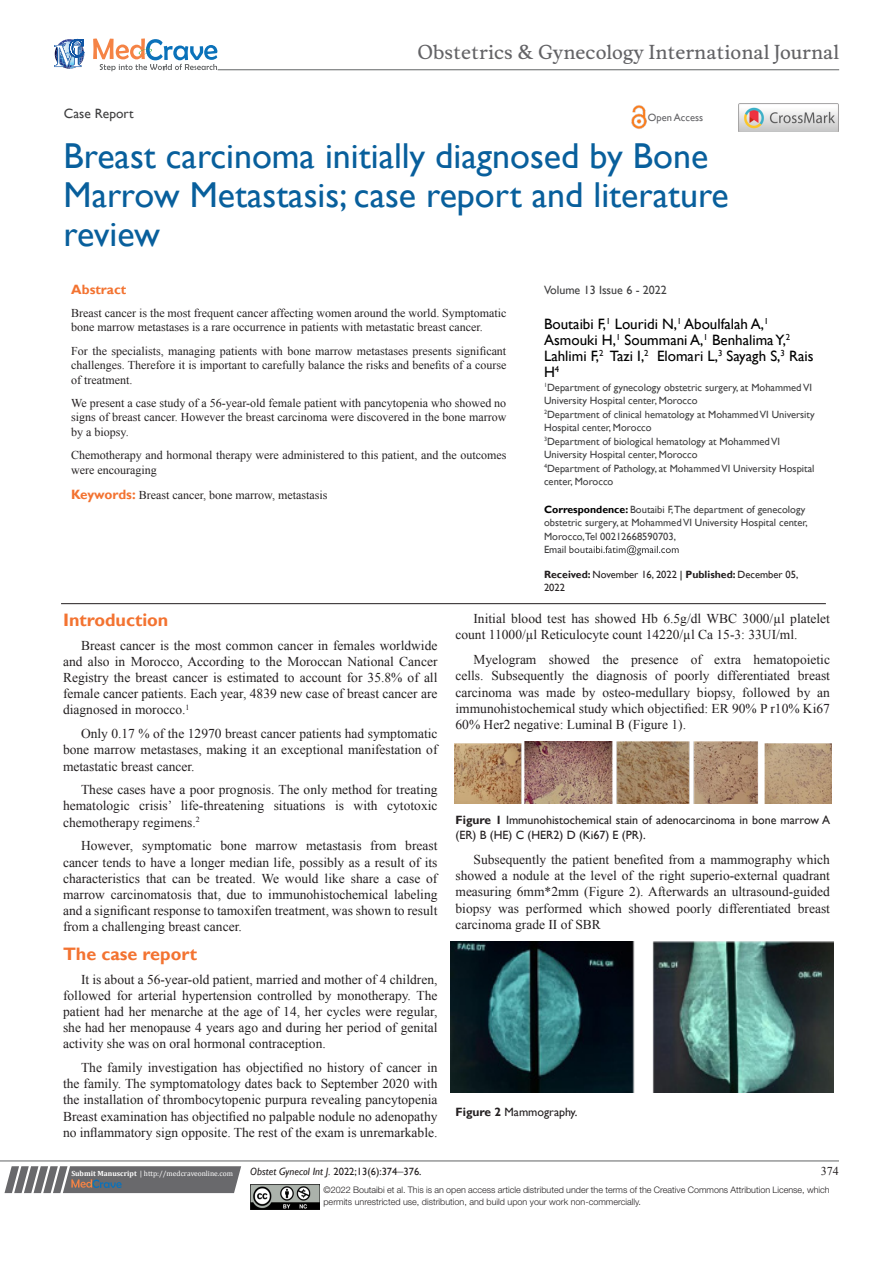
<style>
.page{position:relative;width:893px;height:1263px;background:#fff}
.page>*{position:absolute;margin:0;border:0;box-sizing:border-box;transform-origin:0 0}
.t1{font:36px/39px "Gill Sans";color:#085f9c}
.t2{font:18.6px "Musee";color:#636366}
.List_Paragraph{font:700 18px "Gill Sans";color:#f37331}
.t3{font:15px/16.2px "Gill Sans";color:#000}
.t4{font:13.5px/16.2px "Times New Roman";color:#231f20;text-align:justify}
.t5{font:13.5px "Gill Sans";color:#3e3e3f}
.t6{font:700 13.5px "Gill Sans";color:#f37331}
.t7{font:12px/14.4px "Times New Roman";color:#231f20}
.t8{font:12px/14.4px "Gill Sans";color:#231f20}
.t9{font:12px "Gill Sans";color:#3e3e3f}
.t10{font:10.5px/13.5px "Gill Sans";color:#3e3e3f}
.t11{font:10.5px/12.6px "Gill Sans";color:#231f20}
.t12{font:italic 10.5px "Gill Sans";color:#231f20}
.t13{font:10.5px "Gill Sans";color:#636366}
.t14{font:300 9px/12px "Helvetica Neue LT Std";color:#231f20}
.t15{font:7.5px "Cambria";color:#fff}
.s1{font-weight:700;color:#000}
.s2{font-weight:700}
.s3{color:#000}
.s4{font-family:"Gill Sans";font-weight:700;font-size:13.5px;color:#f37331}
.s5{font-style:normal}
.s6{font-family:"Times New Roman";font-style:normal;font-size:12px}
</style>
<div class="page">
<svg style="left:4px;top:1166px;width:237px;height:27px;background:#78787a"></svg>
<hr style="left:0;top:1161px;width:839px;height:1px;background:#626465">
<hr style="left:61px;top:603px;width:765px;height:1px;background:#231f20">
<img style="left:250px;top:1185px;width:69px;height:24px">
<svg style="left:569px;top:545px;width:110px;height:10px"></svg>
<svg style="left:54px;top:39px;width:30px;height:30px"></svg>
<svg style="left:93px;top:38px;width:124px;height:33px"></svg>
<hr style="left:218px;top:70px;width:621px;height:1px;background:#626465">
<img style="left:631px;top:105px;width:16px;height:24px">
<img style="left:739px;top:104px;width:99px;height:28px">
<img style="left:455px;top:741px;width:376px;height:62px">
<img style="left:451px;top:941px;width:382px;height:152px">
<p class="t2" style="left:417px;top:41px;width:423px">Obstetrics &amp; Gynecology International Journal</p>
<p class="t5" style="left:64px;top:105px;width:71px">Case Report</p>
<p class="t13" style="left:648px;top:112px;width:57px">Open Access</p>
<p class="t1" style="left:64px;top:137px;width:667px">Breast carcinoma initially diagnosed by Bone<br>Marrow Metastasis; case report and literature review</p>
<p class="t9" style="left:544px;top:283px;width:124px">Volume 13 Issue 6 - 2022</p>
<p class="t3" style="left:544px;top:316px;width:271px">Boutaibi F,<sup>1</sup> Louridi N,<sup>1</sup> Aboulfalah A,<sup>1<br></sup>Asmouki H,<sup>1</sup> Soummani A,<sup>1</sup> Benhalima Y,<sup>2<br></sup>Lahlimi F,<sup>2</sup> Tazi I,<sup>2</sup> Elomari L,<sup>3</sup> Sayagh S,<sup>3</sup> Rais<br>H<sup>4</sup></p>
<p class="t10" style="left:544px;top:381px;width:269px"><sup>1</sup>Department of gynecology obstetric surgery, at Mohammed VI<br>University Hospital center, Morocco</p>
<p class="t10" style="left:544px;top:408px;width:272px"><sup>2</sup>Department of clinical hematology at Mohammed VI University<br>Hospital center, Morocco</p>
<p class="t10" style="left:544px;top:435px;width:238px"><sup>3</sup>Department of biological hematology at Mohammed VI<br>University Hospital center, Morocco</p>
<p class="t10" style="left:544px;top:462px;width:272px"><sup>4</sup>Department of Pathology, at Mohammed VI University Hospital center, Morocco</p>
<p class="t10" style="left:544px;top:502px;width:265px"><span class="s1">Correspondence:</span> Boutaibi F,The department of genecology obstetric surgery, at Mohammed VI University Hospital center,<br>Morocco,Tel 00212668590703,</p>
<p class="t10" style="left:544px;top:543px;width:24px">Email</p>
<p class="t11" style="left:544px;top:568px;width:256px"><span class="s2">Received:</span> November 16, 2022 <span class="s3">|</span> <span class="s2">Published:</span> December 05,<br>2022</p>
<p class="t6" style="left:71px;top:281px;width:57px">Abstract</p>
<p class="t7" style="left:71px;top:306px;width:437px">Breast cancer is the most frequent cancer affecting women around the world. Symptomatic bone marrow metastases is a rare occurrence in patients with metastatic breast cancer.</p>
<p class="t7" style="left:71px;top:343px;width:437px;text-align:justify">For the specialists, managing patients with bone marrow metastases presents significant challenges. Therefore it is important to carefully balance the risks and benefits of a course of treatment.</p>
<p class="t7" style="left:71px;top:396px;width:437px;text-align:justify">We present a case study of a 56-year-old female patient with pancytopenia who showed no signs of breast cancer. However the breast carcinoma were discovered in the bone marrow by a biopsy.</p>
<p class="t7" style="left:71px;top:448px;width:437px">Chemotherapy and hormonal therapy were administered to this patient, and the outcomes were encouraging</p>
<p class="t7" style="left:71px;top:487px;width:258px"><span class="s4">Keywords:</span> Breast cancer, bone marrow, metastasis</p>
<p class="List_Paragraph" style="left:63px;top:609px;width:107px">Introduction</p>
<p class="t4" style="left:63px;top:637px;width:376px;text-indent:18px">Breast cancer is the most common cancer in females worldwide and also in Morocco, According to the Moroccan National Cancer Registry the breast cancer is estimated to account for 35.8% of all female cancer patients. Each year, 4839 new case of breast cancer are diagnosed in morocco.<sup>1</sup></p>
<p class="t4" style="left:63px;top:725px;width:376px;text-indent:18px">Only 0.17 % of the 12970 breast cancer patients had symptomatic bone marrow metastases, making it an exceptional manifestation of metastatic breast cancer.</p>
<p class="t4" style="left:63px;top:781px;width:376px;text-indent:18px">These cases have a poor prognosis. The only method for treating hematologic crisis’ life-threatening situations is with cytotoxic chemotherapy regimens.<sup>2</sup></p>
<p class="t4" style="left:63px;top:837px;width:376px;text-indent:18px">However, symptomatic bone marrow metastasis from breast cancer tends to have a longer median life, possibly as a result of its characteristics that can be treated. We would like share a case of marrow carcinomatosis that, due to immunohistochemical labeling and a significant response to tamoxifen treatment, was shown to result from a challenging breast cancer.</p>
<p class="List_Paragraph" style="left:63px;top:943px;width:136px">The case report</p>
<p class="t4" style="left:63px;top:971px;width:376px;text-indent:18px">It is about a 56-year-old patient, married and mother of 4 children, followed for arterial hypertension controlled by monotherapy. The patient had her menarche at the age of 14, her cycles were regular, she had her menopause 4 years ago and during her period of genital activity she was on oral hormonal contraception.</p>
<p class="t4" style="left:63px;top:1059px;width:376px;text-indent:18px">The family investigation has objectified no history of cancer in the family. The symptomatology dates back to September 2020 with the installation of thrombocytopenic purpura revealing pancytopenia Breast examination has objectified no palpable nodule no adenopathy no inflammatory sign opposite. The rest of the exam is unremarkable.</p>
<p class="t4" style="left:455px;top:610px;width:376px;text-indent:18px">Initial blood test has showed Hb 6.5g/dl WBC 3000/µl platelet count 11000/µl Reticulocyte count 14220/µl Ca 15-3: 33UI/ml.</p>
<p class="t4" style="left:455px;top:651px;width:376px;text-indent:18px">Myelogram showed the presence of extra hematopoietic cells. Subsequently the diagnosis of poorly differentiated breast carcinoma was made by osteo-medullary biopsy, followed by an immunohistochemical study which objectified: ER 90% P r10% Ki67<br>60% Her2 negative: Luminal B (Figure 1).</p>
<p class="t8" style="left:455px;top:813px;width:376px"><span class="s2">Figure 1</span> Immunohistochemical stain of adenocarcinoma in bone marrow A (ER) B (HE) C (HER2) D (Ki67) E (PR).</p>
<p class="t4" style="left:455px;top:851px;width:376px;text-indent:18px">Subsequently the patient benefited from a mammography which showed a nodule at the level of the right superio-external quadrant measuring 6mm*2mm (Figure 2). Afterwards an ultrasound-guided biopsy was performed which showed poorly differentiated breast carcinoma grade II of SBR</p>
<p class="t8" style="left:455px;top:1105px;width:124px"><span class="s2">Figure 2</span> Mammography.</p>
<p class="t15" style="left:71px;top:1169px;width:163px"><span class="s2">Submit Manuscript</span> | http://medcraveonline.com</p>
<p class="t12" style="left:250px;top:1165px;width:173px">Obstet Gynecol Int J. <span class="s5">2022;13(6):374</span><span class="s6">‒</span><span class="s5">376.</span></p>
<p class="t7" style="left:821px;top:1163px;width:19px">374</p>
<p class="t14" style="left:323px;top:1183px;width:508px">©2022 Boutaibi et al. This is an open access article distributed under the terms of the Creative Commons Attribution License, which permits unrestricted use, distribution, and build upon your work non-commercially.</p>
</div>
